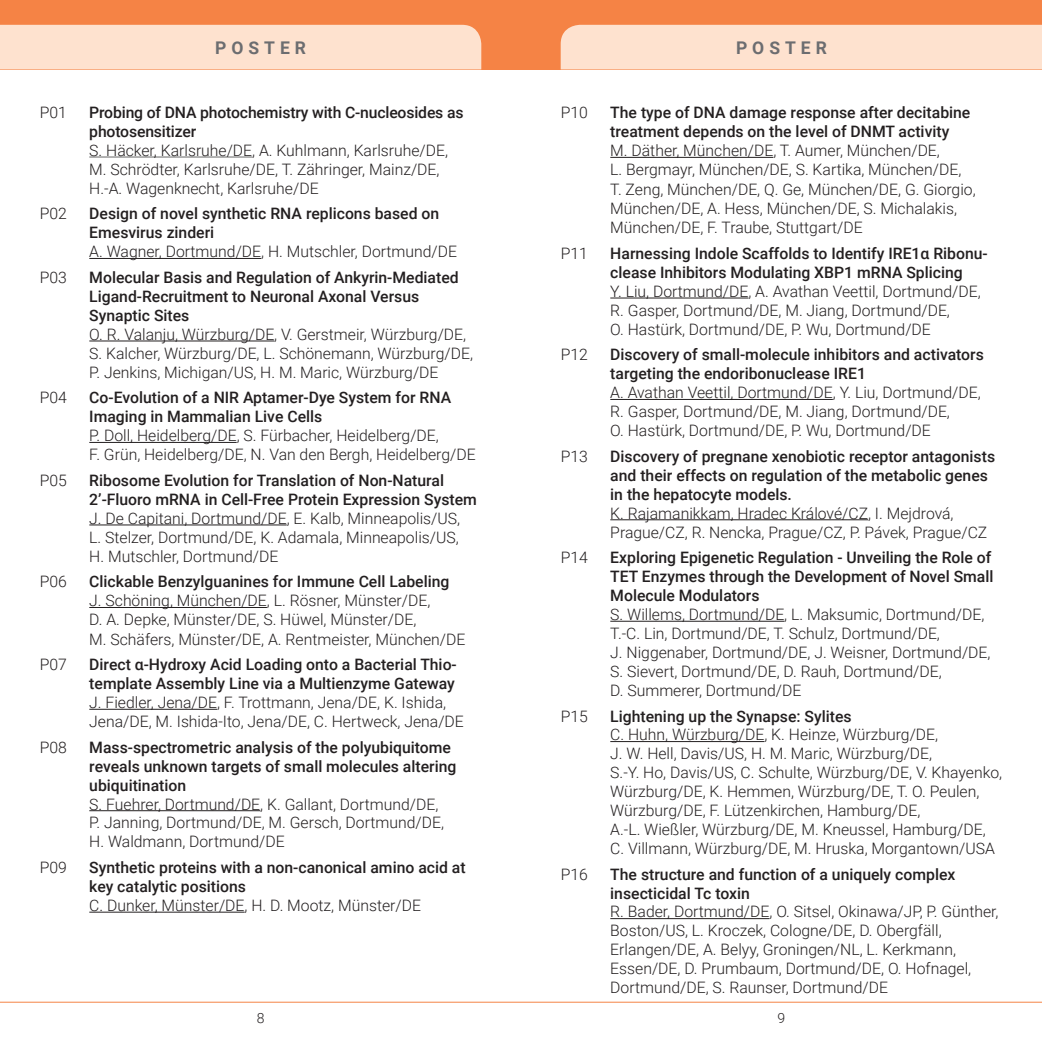
<style>
.page{position:relative;width:1042px;height:1042px;background:#fff}
.page>*{position:absolute;margin:0;border:0;box-sizing:border-box;transform-origin:0 0}
.t1{font:700 17.5px "Roboto";letter-spacing:.285em;color:#6c6d70}
.Programm_Text{font:300 15.75px/18.9px "Roboto";color:#231f20}
.Programm_Text-2{font:500 15.75px/18.9px "Roboto";color:#231f20}
.t2{font:300 14px "Roboto";color:#231f20}
.s1{font-weight:300}
</style>
<div class="page">
<div style="left:0;top:0;width:1042px;height:69px;background:#f58345"></div>
<div style="left:0;top:25px;width:481px;height:44px;background:#fee2cf"></div>
<div style="left:561px;top:25px;width:481px;height:44px;background:#fee2cf"></div>
<hr style="left:0;top:1002px;width:521px;height:1px;background:#f58345">
<hr style="left:521px;top:1002px;width:521px;height:1px;background:#f58345">
<hr style="left:610px;top:157px;width:163px;height:1px;background:#231f20">
<hr style="left:610px;top:298px;width:138px;height:1px;background:#231f20">
<hr style="left:610px;top:399px;width:223px;height:1px;background:#231f20">
<hr style="left:610px;top:519px;width:258px;height:1px;background:#231f20">
<hr style="left:610px;top:621px;width:174px;height:1px;background:#231f20">
<hr style="left:610px;top:741px;width:154px;height:1px;background:#231f20">
<hr style="left:610px;top:918px;width:159px;height:1px;background:#231f20">
<hr style="left:89px;top:157px;width:163px;height:1px;background:#666">
<hr style="left:89px;top:258px;width:172px;height:1px;background:#231f20">
<hr style="left:89px;top:341px;width:185px;height:1px;background:#231f20">
<hr style="left:89px;top:442px;width:148px;height:1px;background:#231f20">
<hr style="left:89px;top:524px;width:198px;height:1px;background:#231f20">
<hr style="left:89px;top:607px;width:178px;height:1px;background:#231f20">
<hr style="left:89px;top:709px;width:128px;height:1px;background:#231f20">
<hr style="left:89px;top:810px;width:171px;height:1px;background:#231f20">
<hr style="left:89px;top:912px;width:156px;height:1px;background:#231f20">
<p class="t1" style="left:215px;top:36px;width:92px">POSTER</p>
<p class="t1" style="left:736px;top:36px;width:92px">POSTER</p>
<p class="Programm_Text" style="left:40px;top:102px;width:29px">P01</p>
<p class="Programm_Text-2" style="left:89px;top:102px;width:376px">Probing of DNA photochemistry with C-nucleosides as photosensitizer<br><span class="s1">S. Häcker, Karlsruhe/DE, A. Kuhlmann, Karlsruhe/DE,</span></p>
<p class="Programm_Text" style="left:89px;top:159px;width:352px">M. Schrödter, Karlsruhe/DE, T. Zähringer, Mainz/DE,</p>
<p class="Programm_Text" style="left:89px;top:178px;width:231px">H.-A. Wagenknecht, Karlsruhe/DE</p>
<p class="Programm_Text" style="left:40px;top:204px;width:29px">P02</p>
<p class="Programm_Text-2" style="left:89px;top:204px;width:351px">Design of novel synthetic RNA replicons based on<br>Emesvirus zinderi</p>
<p class="Programm_Text" style="left:89px;top:242px;width:369px">A. Wagner, Dortmund/DE, H. Mutschler, Dortmund/DE</p>
<p class="Programm_Text" style="left:40px;top:267px;width:29px">P03</p>
<p class="Programm_Text-2" style="left:89px;top:267px;width:371px">Molecular Basis and Regulation of Ankyrin-Mediated<br>Ligand-Recruitment to Neuronal Axonal Versus</p>
<p class="Programm_Text-2" style="left:89px;top:305px;width:102px">Synaptic Sites</p>
<p class="Programm_Text" style="left:89px;top:324px;width:385px">O. R. Valanju, Würzburg/DE, V. Gerstmeir, Würzburg/DE,<br>S. Kalcher, Würzburg/DE, L. Schönemann, Würzburg/DE,<br>P. Jenkins, Michigan/US, H. M. Maric, Würzburg/DE</p>
<p class="Programm_Text" style="left:40px;top:388px;width:29px">P04</p>
<p class="Programm_Text-2" style="left:89px;top:388px;width:363px">Co-Evolution of a NIR Aptamer-Dye System for RNA<br>Imaging in Mammalian Live Cells</p>
<p class="Programm_Text" style="left:89px;top:426px;width:351px">P. Doll, Heidelberg/DE, S. Fürbacher, Heidelberg/DE,</p>
<p class="Programm_Text" style="left:89px;top:444px;width:388px">F. Grün, Heidelberg/DE, N. Van den Bergh, Heidelberg/DE</p>
<p class="Programm_Text" style="left:40px;top:470px;width:29px">P05</p>
<p class="Programm_Text-2" style="left:89px;top:470px;width:389px">Ribosome Evolution for Translation of Non-Natural<br>2’-Fluoro mRNA in Cell-Free Protein Expression System</p>
<p class="Programm_Text" style="left:89px;top:508px;width:372px">J. De Capitani, Dortmund/DE, E. Kalb, Minneapolis/US,</p>
<p class="Programm_Text" style="left:89px;top:527px;width:371px">L. Stelzer, Dortmund/DE, K. Adamala, Minneapolis/US,</p>
<p class="Programm_Text" style="left:89px;top:546px;width:191px">H. Mutschler, Dortmund/DE</p>
<p class="Programm_Text" style="left:40px;top:572px;width:29px">P06</p>
<p class="Programm_Text-2" style="left:89px;top:572px;width:362px">Clickable Benzylguanines for Immune Cell Labeling</p>
<p class="Programm_Text" style="left:89px;top:591px;width:342px">J. Schöning, München/DE, L. Rösner, Münster/DE,</p>
<p class="Programm_Text" style="left:89px;top:609px;width:329px">D. A. Depke, Münster/DE, S. Hüwel, Münster/DE,</p>
<p class="Programm_Text" style="left:89px;top:629px;width:378px">M. Schäfers, Münster/DE, A. Rentmeister, München/DE</p>
<p class="Programm_Text" style="left:40px;top:655px;width:29px">P07</p>
<p class="Programm_Text-2" style="left:89px;top:655px;width:369px">Direct α-Hydroxy Acid Loading onto a Bacterial Thio&shy;template Assembly Line via a Multienzyme Gateway</p>
<p class="Programm_Text" style="left:89px;top:692px;width:376px">J. Fiedler, Jena/DE, F. Trottmann, Jena/DE, K. Ishida,<br>Jena/DE, M. Ishida-Ito, Jena/DE, C. Hertweck, Jena/DE</p>
<p class="Programm_Text" style="left:40px;top:737px;width:29px">P08</p>
<p class="Programm_Text-2" style="left:89px;top:737px;width:369px">Mass-spectrometric analysis of the polyubiquitome reveals unknown targets of small molecules altering ubiquitination</p>
<p class="Programm_Text" style="left:89px;top:794px;width:350px">S. Fuehrer, Dortmund/DE, K. Gallant, Dortmund/DE,</p>
<p class="Programm_Text" style="left:89px;top:813px;width:356px">P. Janning, Dortmund/DE, M. Gersch, Dortmund/DE,</p>
<p class="Programm_Text" style="left:89px;top:832px;width:197px">H. Waldmann, Dortmund/DE</p>
<p class="Programm_Text" style="left:40px;top:857px;width:29px">P09</p>
<p class="Programm_Text-2" style="left:89px;top:857px;width:378px">Synthetic proteins with a non-canonical amino acid at key catalytic positions</p>
<p class="Programm_Text" style="left:89px;top:895px;width:333px">C. Dunker, Münster/DE, H. D. Mootz, Münster/DE</p>
<p class="Programm_Text" style="left:561px;top:102px;width:29px">P10</p>
<p class="Programm_Text-2" style="left:610px;top:102px;width:362px">The type of DNA damage response after decitabine treatment depends on the level of DNMT activity</p>
<p class="Programm_Text" style="left:610px;top:141px;width:331px">M. Däther, München/DE, T. Aumer, München/DE,</p>
<p class="Programm_Text" style="left:610px;top:160px;width:367px">L. Bergmayr, München/DE, S. Kartika, München/DE, T. Zeng, München/DE, Q. Ge, München/DE, G. Giorgio, München/DE, A. Hess, München/DE, S. Michalakis, München/DE, F. Traube, Stuttgart/DE</p>
<p class="Programm_Text" style="left:561px;top:243px;width:29px">P11</p>
<p class="Programm_Text-2" style="left:610px;top:243px;width:379px">Harnessing Indole Scaffolds to Identify IRE1α Ribonu&shy;clease Inhibitors Modulating XBP1 mRNA Splicing</p>
<p class="Programm_Text" style="left:610px;top:281px;width:372px">Y. Liu, Dortmund/DE, A. Avathan Veettil, Dortmund/DE,</p>
<p class="Programm_Text" style="left:610px;top:300px;width:341px">R. Gasper, Dortmund/DE, M. Jiang, Dortmund/DE,</p>
<p class="Programm_Text" style="left:610px;top:319px;width:322px">O. Hastürk, Dortmund/DE, P. Wu, Dortmund/DE</p>
<p class="Programm_Text" style="left:561px;top:345px;width:29px">P12</p>
<p class="Programm_Text-2" style="left:610px;top:345px;width:375px">Discovery of small-molecule inhibitors and activators targeting the endoribonuclease IRE1</p>
<p class="Programm_Text" style="left:610px;top:383px;width:372px">A. Avathan Veettil, Dortmund/DE, Y. Liu, Dortmund/DE,</p>
<p class="Programm_Text" style="left:610px;top:401px;width:341px">R. Gasper, Dortmund/DE, M. Jiang, Dortmund/DE,</p>
<p class="Programm_Text" style="left:610px;top:420px;width:322px">O. Hastürk, Dortmund/DE, P. Wu, Dortmund/DE</p>
<p class="Programm_Text" style="left:561px;top:446px;width:29px">P13</p>
<p class="Programm_Text-2" style="left:610px;top:446px;width:386px">Discovery of pregnane xenobiotic receptor antagonists and their effects on regulation of the metabolic genes in the hepatocyte models.</p>
<p class="Programm_Text" style="left:610px;top:503px;width:345px">K. Rajamanikkam, Hradec Králové/CZ, I. Mejdrová,</p>
<p class="Programm_Text" style="left:610px;top:522px;width:378px">Prague/CZ, R. Nencka, Prague/CZ, P. Pávek, Prague/CZ</p>
<p class="Programm_Text" style="left:561px;top:548px;width:29px">P14</p>
<p class="Programm_Text-2" style="left:610px;top:548px;width:385px">Exploring Epigenetic Regulation - Unveiling the Role of<br>TET Enzymes through the Development of Novel Small<br>Molecule Modulators</p>
<p class="Programm_Text" style="left:610px;top:604px;width:375px">S. Willems, Dortmund/DE, L. Maksumic, Dortmund/DE,<br>T.-C. Lin, Dortmund/DE, T. Schulz, Dortmund/DE,</p>
<p class="Programm_Text" style="left:610px;top:642px;width:382px">J. Niggenaber, Dortmund/DE, J. Weisner, Dortmund/DE,<br>S. Sievert, Dortmund/DE, D. Rauh, Dortmund/DE,</p>
<p class="Programm_Text" style="left:610px;top:680px;width:193px">D. Summerer, Dortmund/DE</p>
<p class="Programm_Text" style="left:561px;top:706px;width:29px">P15</p>
<p class="Programm_Text-2" style="left:610px;top:706px;width:243px">Lightening up the Synapse: Sylites</p>
<p class="Programm_Text" style="left:610px;top:725px;width:329px">C. Huhn, Würzburg/DE, K. Heinze, Würzburg/DE,</p>
<p class="Programm_Text" style="left:610px;top:744px;width:323px">J. W. Hell, Davis/US, H. M. Maric, Würzburg/DE,</p>
<p class="Programm_Text" style="left:610px;top:762px;width:393px">S.-Y. Ho, Davis/US, C. Schulte, Würzburg/DE, V. Khayenko,<br>Würzburg/DE, K. Hemmen, Würzburg/DE, T. O. Peulen,<br>Würzburg/DE, F. Lützenkirchen, Hamburg/DE,</p>
<p class="Programm_Text" style="left:610px;top:819px;width:386px">A.-L. Wießler, Würzburg/DE, M. Kneussel, Hamburg/DE,<br>C. Villmann, Würzburg/DE, M. Hruska, Morgantown/USA</p>
<p class="Programm_Text" style="left:561px;top:864px;width:29px">P16</p>
<p class="Programm_Text-2" style="left:610px;top:864px;width:347px">The structure and function of a uniquely complex</p>
<p class="Programm_Text-2" style="left:610px;top:883px;width:141px">insecticidal Tc toxin</p>
<p class="Programm_Text" style="left:610px;top:902px;width:390px">R. Bader, Dortmund/DE, O. Sitsel, Okinawa/JP, P. Günther,<br>Boston/US, L. Kroczek, Cologne/DE, D. Obergfäll,</p>
<p class="Programm_Text" style="left:610px;top:939px;width:362px">Erlangen/DE, A. Belyy, Groningen/NL, L. Kerkmann,<br>Essen/DE, D. Prumbaum, Dortmund/DE, O. Hofnagel,<br>Dortmund/DE, S. Raunser, Dortmund/DE</p>
<p class="t2" style="left:257px;top:1008px;width:9px">8</p>
<p class="t2" style="left:777px;top:1008px;width:9px">9</p>
</div>
